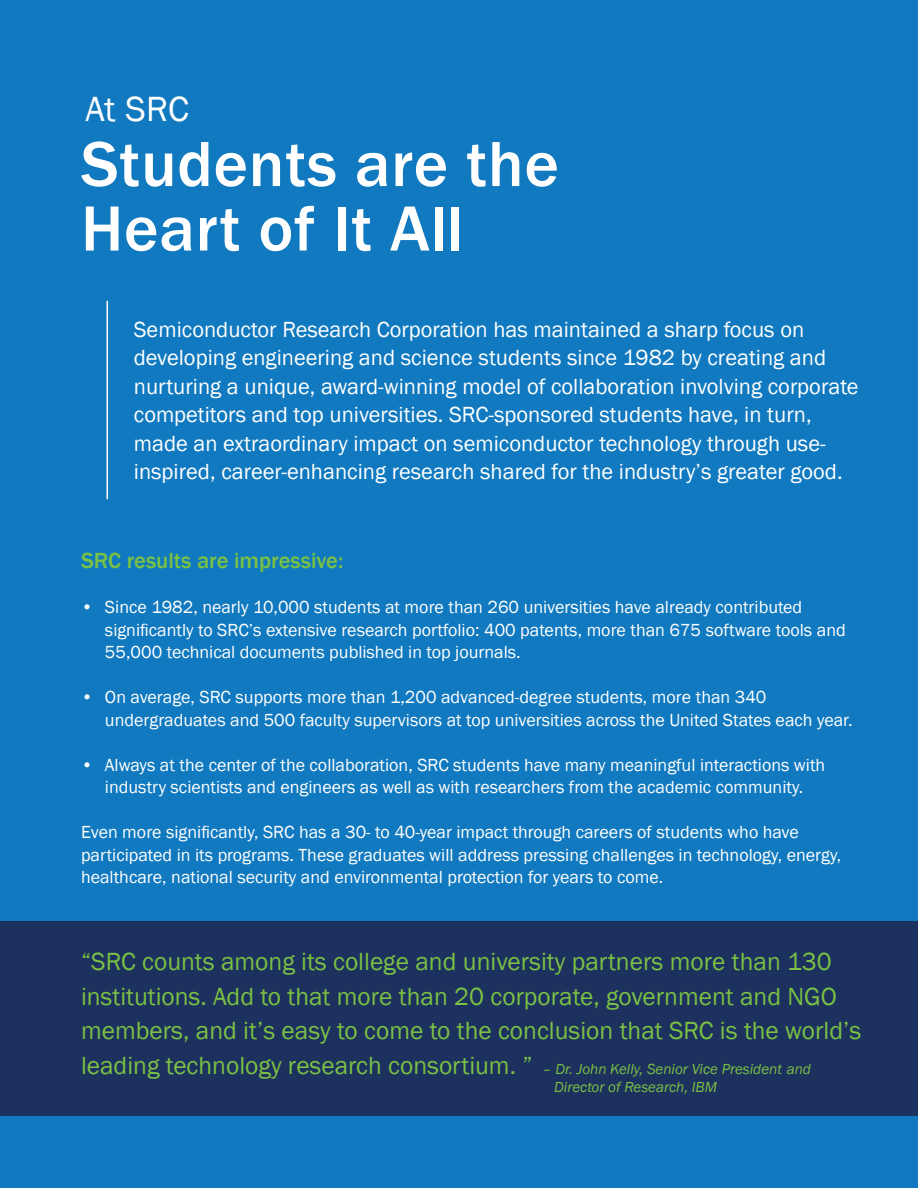
<style>
.page{position:relative;width:918px;height:1188px;background:#1079bf}
.page>*{position:absolute;margin:0;border:0;box-sizing:border-box;transform-origin:0 0}
.t1{font:500 66px/64.5px "Franklin Gothic";color:#fff}
.t2{font:36px "Franklin Gothic";color:#fff}
.t3{font:25.5px/34.5px "Franklin Gothic";color:#7ac144}
.t4{font:22.5px/28.5px "Franklin Gothic";color:#fff}
.t5{font:500 22.5px "Franklin Gothic";color:#7ac144}
.t6{font:18px/22.5px "Franklin Gothic";color:#fff}
.t7{font:italic 15px "Franklin Gothic";color:#7ac144}
.s1{font-style:italic;font-size:15px}
</style>
<div class="page">
<div style="left:0;top:922px;width:918px;height:194px;background:#1d315f"></div>
<hr style="left:107px;top:301px;width:1px;height:198px;background:#fff">
<h2 class="t2" style="left:86px;top:87px;width:105px">At SRC</h2>
<h1 class="t1" style="left:81px;top:133px;width:479px">Students are the<br>Heart of It All</h1>
<p class="t4" style="left:134px;top:316px;width:726px">Semiconductor Research Corporation has maintained a sharp focus on developing engineering and science students since 1982 by creating and nurturing a unique, award-winning model of collaboration involving corporate competitors and top universities. SRC-sponsored students have, in turn, made an extraordinary impact on semiconductor technology through use&shy;inspired, career-enhancing research shared for the industry’s greater good.</p>
<p class="t5" style="left:81px;top:547px;width:15px">SRC</p>
<p class="t5" style="left:127px;top:547px;width:218px">results are impressive:</p>
<p class="t6" style="left:105px;top:597px;width:742px;text-indent:-24px">• Since 1982, nearly 10,000 students at more than 260 universities have already contributed significantly to SRC’s extensive research portfolio: 400 patents, more than 675 software tools and<br>55,000 technical documents published in top journals.</p>
<p class="t6" style="left:105px;top:687px;width:749px;text-indent:-24px">• On average, SRC supports more than 1,200 advanced-degree students, more than 340 undergraduates and 500 faculty supervisors at top universities across the United States each year.</p>
<p class="t6" style="left:81px;top:754px;width:746px;text-align:center">• Always at the center of the collaboration, SRC students have many meaningful interactions with industry scientists and engineers as well as with researchers from the academic community.</p>
<p class="t6" style="left:81px;top:822px;width:762px">Even more significantly, SRC has a 30- to 40-year impact through careers of students who have participated in its programs. These graduates will address pressing challenges in technology, energy, healthcare, national security and environmental protection for years to come.</p>
<p class="t3" style="left:81px;top:945px;width:782px">“SRC counts among its college and university partners more than 130 institutions. Add to that more than 20 corporate, government and NGO members, and it’s easy to come to the conclusion that SRC is the world’s leading technology research consortium. ” <span class="s1">– Dr. John Kelly, Senior Vice President and</span></p>
<p class="t7" style="left:554px;top:1078px;width:164px">Director of Research, IBM</p>
</div>
